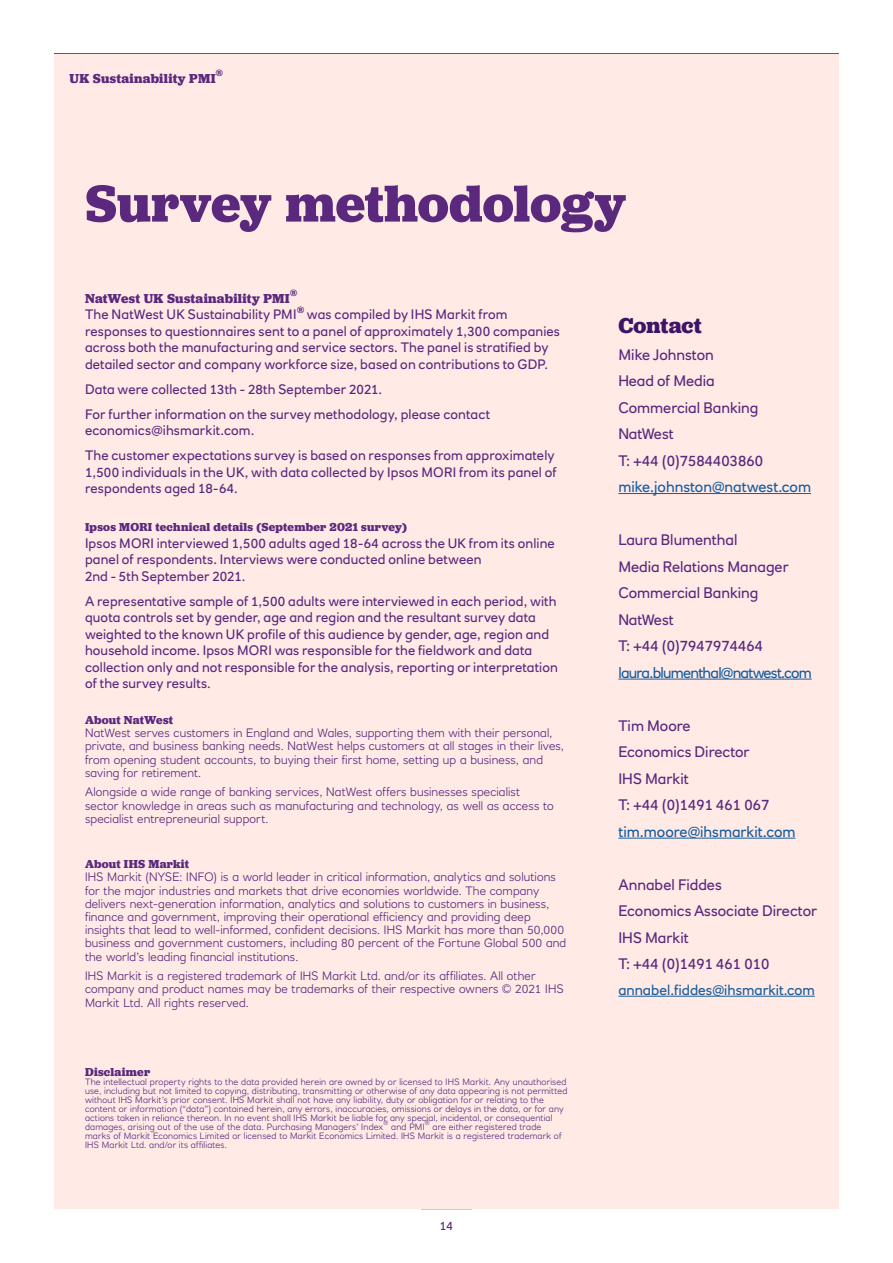
<style>
.page{position:relative;width:893px;height:1263px;background:#fff}
.page>*{position:absolute;margin:0;border:0;box-sizing:border-box;transform-origin:0 0}
.Section_header{font:700 54px "Jubilat";color:#5a287d}
.Subheading_1{font:700 22.5px "Jubilat";letter-spacing:.005em;color:#3f1464}
.Body_copy{font:15px "RN House Sans";color:#5a287d}
.Body_copy-2{font:15px "RN House Sans";color:#175d9e}
.Body_copy-3{font:15px "RN House Sans";letter-spacing:-.05em;color:#175d9e}
.Body_copy-4{font:14.25px "RN House Sans";color:#175d9e}
.Body_copy-5{font:13.5px/16.5px "RN House Sans";letter-spacing:.01em;color:#5a287d}
.Boiler_subheader{font:700 13.5px "Jubilat";letter-spacing:.015em;color:#5a287d}
.Boiler{font:300 12px/13.2px "RN House Sans";letter-spacing:.01em;color:#5a287d}
.Boiler_subheader-2{font:700 12px "Jubilat";letter-spacing:.02em;color:#5a287d}
.t1{font:12px "RN House Sans";color:#5a287d}
.Body_copy-6{font:700 9.45px "Jubilat";color:#5a287d}
.Boiler_subheader-3{font:700 9.45px "Jubilat";color:#5a287d}
.Boiler-2{font:300 9px/9px "RN House Sans";letter-spacing:.02em;color:#5a287d}
.Boiler-3{font:300 6.3px "RN House Sans";color:#5a287d}
</style>
<div class="page">
<hr style="left:54px;top:53px;width:785px;height:1px;background:#3f1464">
<hr style="left:421px;top:1208px;width:51px;height:1px;background:#3f1464">
<div style="left:54px;top:54px;width:785px;height:1154px;background:#ffeae6"></div>
<hr style="left:618px;top:493px;width:193px;height:1px;background:#175d9e">
<hr style="left:618px;top:679px;width:194px;height:1px;background:#175d9e">
<hr style="left:618px;top:838px;width:177px;height:1px;background:#175d9e">
<hr style="left:618px;top:996px;width:197px;height:1px;background:#175d9e">
<p class="Body_copy-6" style="left:216px;top:67px;width:9px">®</p>
<p class="Boiler_subheader" style="left:70px;top:70px;width:148px">UK Sustainability PMI</p>
<p class="Section_header" style="left:85px;top:169px;width:542px">Survey methodology</p>
<p class="Boiler_subheader-3" style="left:290px;top:287px;width:9px">®</p>
<p class="Body_copy-5" style="left:85px;top:306px;width:213px">The NatWest UK Sustainability PMI</p>
<p class="Boiler_subheader" style="left:85px;top:290px;width:206px">NatWest UK Sustainability PMI</p>
<p class="Body_copy-6" style="left:297px;top:303px;width:9px">®</p>
<p class="Body_copy-5" style="left:85px;top:306px;width:477px;text-indent:222px">was compiled by IHS Markit from responses to questionnaires sent to a panel of approximately 1,300 companies across both the manufacturing and service sectors. The panel is stratified by detailed sector and company workforce size, based on contributions to GDP.</p>
<p class="Body_copy-5" style="left:85px;top:381px;width:299px">Data were collected 13th - 28th September 2021.</p>
<p class="Body_copy-5" style="left:85px;top:406px;width:407px">For further information on the survey methodology, please contact economics@ihsmarkit.com.</p>
<p class="Body_copy-5" style="left:85px;top:447px;width:473px">The customer expectations survey is based on responses from approximately<br>1,500 individuals in the UK, with data collected by Ipsos MORI from its panel of respondents aged 18-64.</p>
<p class="Boiler_subheader-2" style="left:85px;top:519px;width:323px">Ipsos MORI technical details (September 2021 survey)</p>
<p class="Body_copy-5" style="left:85px;top:535px;width:471px">Ipsos MORI interviewed 1,500 adults aged 18-64 across the UK from its online panel of respondents. Interviews were conducted online between<br>2nd - 5th September 2021.</p>
<p class="Body_copy-5" style="left:85px;top:593px;width:474px">A representative sample of 1,500 adults were interviewed in each period, with quota controls set by gender, age and region and the resultant survey data weighted to the known UK profile of this audience by gender, age, region and household income. Ipsos MORI was responsible for the fieldwork and data collection only and not responsible for the analysis, reporting or interpretation of the survey results.</p>
<p class="Boiler_subheader-2" style="left:85px;top:712px;width:90px">About NatWest</p>
<p class="Boiler" style="left:85px;top:726px;width:481px">NatWest serves customers in England and Wales, supporting them with their personal, private, and business banking needs. NatWest helps customers at all stages in their lives, from opening student accounts, to buying their first home, setting up a business, and saving for retirement.</p>
<p class="Boiler" style="left:85px;top:786px;width:470px">Alongside a wide range of banking services, NatWest offers businesses specialist sector knowledge in areas such as manufacturing and technology, as well as access to specialist entrepreneurial support.</p>
<p class="Boiler_subheader-2" style="left:85px;top:856px;width:106px">About IHS Markit</p>
<p class="Boiler" style="left:85px;top:870px;width:483px">IHS Markit (NYSE: INFO) is a world leader in critical information, analytics and solutions for the major industries and markets that drive economies worldwide. The company delivers next-generation information, analytics and solutions to customers in business, finance and government, improving their operational efficiency and providing deep insights that lead to well-informed, confident decisions. IHS Markit has more than 50,000 business and government customers, including 80 percent of the Fortune Global 500 and the world’s leading financial institutions.</p>
<p class="Boiler" style="left:85px;top:969px;width:480px">IHS Markit is a registered trademark of IHS Markit Ltd. and/or its affiliates. All other company and product names may be trademarks of their respective owners © 2021 IHS<br>Markit Ltd. All rights reserved.</p>
<p class="Boiler_subheader-2" style="left:85px;top:1064px;width:67px">Disclaimer</p>
<p class="Boiler-2" style="left:85px;top:1077px;width:484px">The intellectual property rights to the data provided herein are owned by or licensed to IHS Markit. Any unauthorised use, including but not limited to copying, distributing, transmitting or otherwise of any data appearing is not permitted without IHS Markit’s prior consent. IHS Markit shall not have any liability, duty or obligation for or relating to the content or information (“data”) contained herein, any errors, inaccuracies, omissions or delays in the data, or for any actions taken in reliance thereon. In no event shall IHS Markit be liable for any special, incidental, or consequential damages, arising out of the use of the data. Purchasing Managers’ Index</p>
<p class="Boiler-3" style="left:425px;top:1119px;width:6px">®</p>
<p class="Boiler-2" style="left:85px;top:1122px;width:478px;text-indent:348px">are either registered trade marks of Markit Economics Limited or licensed to Markit Economics Limited. IHS Markit is a registered trademark of<br>IHS Markit Ltd. and/or its affiliates.</p>
<p class="Boiler-3" style="left:384px;top:1119px;width:6px">®</p>
<p class="Boiler-2" style="left:391px;top:1122px;width:35px">and PMI</p>
<p class="t1" style="left:440px;top:1219px;width:15px">14</p>
<p class="Subheading_1" style="left:618px;top:311px;width:85px">Contact</p>
<p class="Body_copy" style="left:618px;top:345px;width:97px">Mike Johnston</p>
<p class="Body_copy" style="left:618px;top:371px;width:98px">Head of Media</p>
<p class="Body_copy" style="left:618px;top:398px;width:142px">Commercial Banking</p>
<p class="Body_copy" style="left:618px;top:424px;width:57px">NatWest</p>
<p class="Body_copy" style="left:618px;top:451px;width:146px">T: +44 (0)7584403860</p>
<p class="Body_copy-2" style="left:618px;top:477px;width:194px">mike.johnston@natwest.com</p>
<p class="Body_copy" style="left:618px;top:530px;width:121px">Laura Blumenthal</p>
<p class="Body_copy" style="left:618px;top:557px;width:172px">Media Relations Manager</p>
<p class="Body_copy" style="left:618px;top:583px;width:142px">Commercial Banking</p>
<p class="Body_copy" style="left:618px;top:610px;width:57px">NatWest</p>
<p class="Body_copy" style="left:618px;top:636px;width:146px">T: +44 (0)7947974464</p>
<p class="Body_copy-3" style="left:618px;top:663px;width:195px">laura.blumenthal@natwest.com</p>
<p class="Body_copy" style="left:618px;top:716px;width:74px">Tim Moore</p>
<p class="Body_copy" style="left:618px;top:742px;width:133px">Economics Director</p>
<p class="Body_copy" style="left:618px;top:769px;width:72px">IHS Markit</p>
<p class="Body_copy" style="left:618px;top:795px;width:152px">T: +44 (0)1491 461 067</p>
<p class="Body_copy-2" style="left:618px;top:822px;width:179px">tim.moore@ihsmarkit.com</p>
<p class="Body_copy" style="left:618px;top:875px;width:105px">Annabel Fiddes</p>
<p class="Body_copy" style="left:618px;top:902px;width:200px">Economics Associate Director</p>
<p class="Body_copy" style="left:618px;top:928px;width:72px">IHS Markit</p>
<p class="Body_copy" style="left:618px;top:955px;width:152px">T: +44 (0)1491 461 010</p>
<p class="Body_copy-4" style="left:618px;top:981px;width:198px">annabel.fiddes@ihsmarkit.com</p>
</div>
